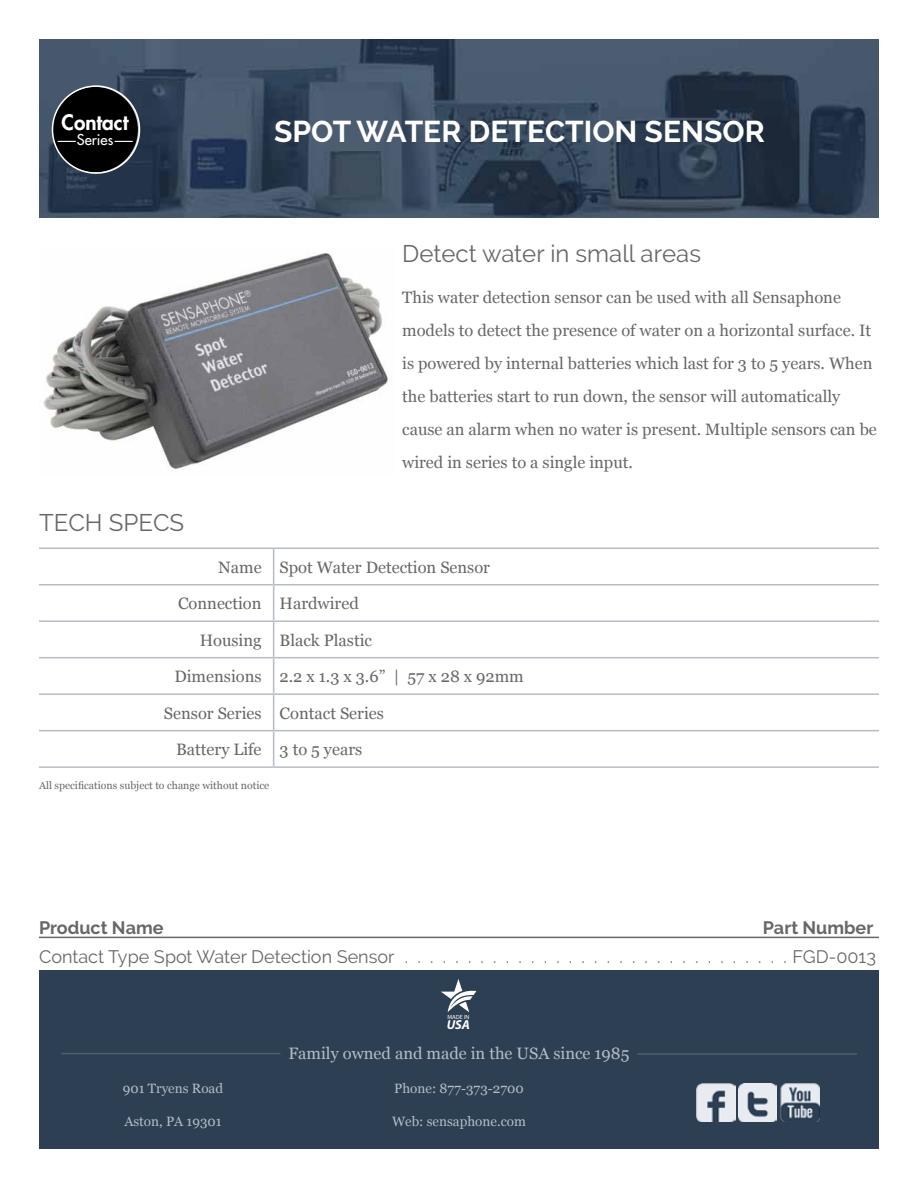
<style>
.page{position:relative;width:918px;height:1188px;background:#fff}
.page>*{position:absolute;margin:0;border:0;box-sizing:border-box;transform-origin:0 0}
.t1{font:700 30px "Raleway";color:#fff}
.t2{font:24px "Raleway";color:#666767}
.t3{font:800 20.7px "Futura";color:#fff}
.t4{font:18px "Raleway";color:#666767}
.t5{font:700 18px "Raleway";color:#666767}
.t6{font:16.5px/33px "Georgia";color:#666767}
.t7{font:16.5px "Georgia";color:#b6bcc4}
.t8{font:14.55px "Futura";color:#fff}
.t9{font:13.5px "Georgia";color:#b6bcc4}
.t10{font:italic 700 13.05px "Myriad Pro";color:#fff}
.t11{font:10.5px "Georgia";color:#666767}
.t12{font:6px "Myriad Pro";color:#fff}
</style>
<div class="page">
<div style="left:39px;top:970px;width:840px;height:179px;background:#2d3f53"></div>
<svg style="left:441px;top:979px;width:35px;height:33px"></svg>
<hr style="left:61px;top:1053px;width:219px;height:1px;background:#505f6f">
<hr style="left:637px;top:1053px;width:220px;height:2px;background:#505f6f">
<img style="left:697px;top:1084px;width:38px;height:38px">
<img style="left:738px;top:1084px;width:39px;height:38px">
<img style="left:781px;top:1083px;width:39px;height:39px">
<img style="left:39px;top:39px;width:840px;height:179px">
<hr style="left:273px;top:549px;width:1px;height:35px;background:#b6bcc4">
<hr style="left:39px;top:584px;width:235px;height:1px;background:#b6bcc4">
<hr style="left:274px;top:584px;width:605px;height:1px;background:#b6bcc4">
<hr style="left:273px;top:585px;width:1px;height:35px;background:#b6bcc4">
<hr style="left:39px;top:620px;width:235px;height:2px;background:#b6bcc4">
<hr style="left:274px;top:620px;width:605px;height:2px;background:#b6bcc4">
<hr style="left:273px;top:622px;width:1px;height:35px;background:#b6bcc4">
<hr style="left:39px;top:657px;width:235px;height:1px;background:#b6bcc4">
<hr style="left:274px;top:657px;width:605px;height:1px;background:#b6bcc4">
<hr style="left:273px;top:658px;width:1px;height:35px;background:#b6bcc4">
<hr style="left:39px;top:693px;width:235px;height:2px;background:#b6bcc4">
<hr style="left:274px;top:693px;width:605px;height:2px;background:#b6bcc4">
<hr style="left:273px;top:695px;width:1px;height:35px;background:#b6bcc4">
<hr style="left:39px;top:730px;width:235px;height:1px;background:#b6bcc4">
<hr style="left:274px;top:730px;width:605px;height:1px;background:#b6bcc4">
<hr style="left:273px;top:731px;width:1px;height:35px;background:#b6bcc4">
<hr style="left:39px;top:766px;width:235px;height:2px;background:#b6bcc4">
<hr style="left:274px;top:766px;width:605px;height:2px;background:#b6bcc4">
<hr style="left:39px;top:548px;width:235px;height:1px;background:#b6bcc4">
<hr style="left:274px;top:548px;width:605px;height:1px;background:#b6bcc4">
<svg style="left:52px;top:87px;width:86px;height:85px;background:#14171b"></svg>
<div style="left:52px;top:85px;width:88px;height:89px;border:2px solid #fff;border-radius:50%"></div>
<hr style="left:39px;top:937px;width:840px;height:1px;background:#666767">
<img style="left:43px;top:253px;width:345px;height:216px">
<p class="t3" style="left:62px;top:108px;width:68px">Contact</p>
<p class="t8" style="left:77px;top:131px;width:38px">Series</p>
<h2 class="t2" style="left:39px;top:509px;width:147px">TECH SPECS</h2>
<h1 class="t1" style="left:274px;top:114px;width:492px">SPOT WATER DETECTION SENSOR</h1>
<h2 class="t2" style="left:402px;top:240px;width:300px">Detect water in small areas</h2>
<p class="t6" style="left:402px;top:281px;width:476px">This water detection sensor can be used with all Sensaphone models to detect the presence of water on a horizontal surface. It is powered by internal batteries which last for 3 to 5 years. When the batteries start to run down, the sensor will automatically cause an alarm when no water is present. Multiple sensors can be wired in series to a single input.</p>
<p class="t6" style="left:218px;top:550px;width:273px">Name Spot Water Detection Sensor</p>
<p class="t6" style="left:178px;top:587px;width:182px">Connection Hardwired</p>
<p class="t6" style="left:200px;top:623px;width:174px">Housing Black Plastic</p>
<p class="t6" style="left:174px;top:660px;width:351px">Dimensions 2.2 x 1.3 x 3.6” | 57 x 28 x 92mm</p>
<p class="t6" style="left:164px;top:696px;width:222px">Sensor Series Contact Series</p>
<p class="t6" style="left:176px;top:733px;width:188px">Battery Life 3 to 5 years</p>
<p class="t11" style="left:39px;top:780px;width:232px">All specifications subject to change without notice</p>
<p class="t5" style="left:39px;top:917px;width:126px">Product Name</p>
<p class="t5" style="left:763px;top:917px;width:112px">Part Number</p>
<p class="t4" style="left:39px;top:946px;width:838px">Contact Type Spot Water Detection Sensor . . . . . . . . . . . . . . . . . . . . . . . . . . . . . . . FGD-0013</p>
<p class="t9" style="left:123px;top:1081px;width:102px">901 Tryens Road</p>
<p class="t9" style="left:124px;top:1114px;width:99px">Aston, PA 19301</p>
<p class="t12" style="left:447px;top:1013px;width:24px">MADE IN</p>
<p class="t10" style="left:447px;top:1016px;width:25px">USA</p>
<p class="t7" style="left:288px;top:1044px;width:343px">Family owned and made in the USA since 1985</p>
<p class="t9" style="left:394px;top:1081px;width:131px">Phone: 877-373-2700</p>
<p class="t9" style="left:392px;top:1114px;width:135px">Web: sensaphone.com</p>
</div>
